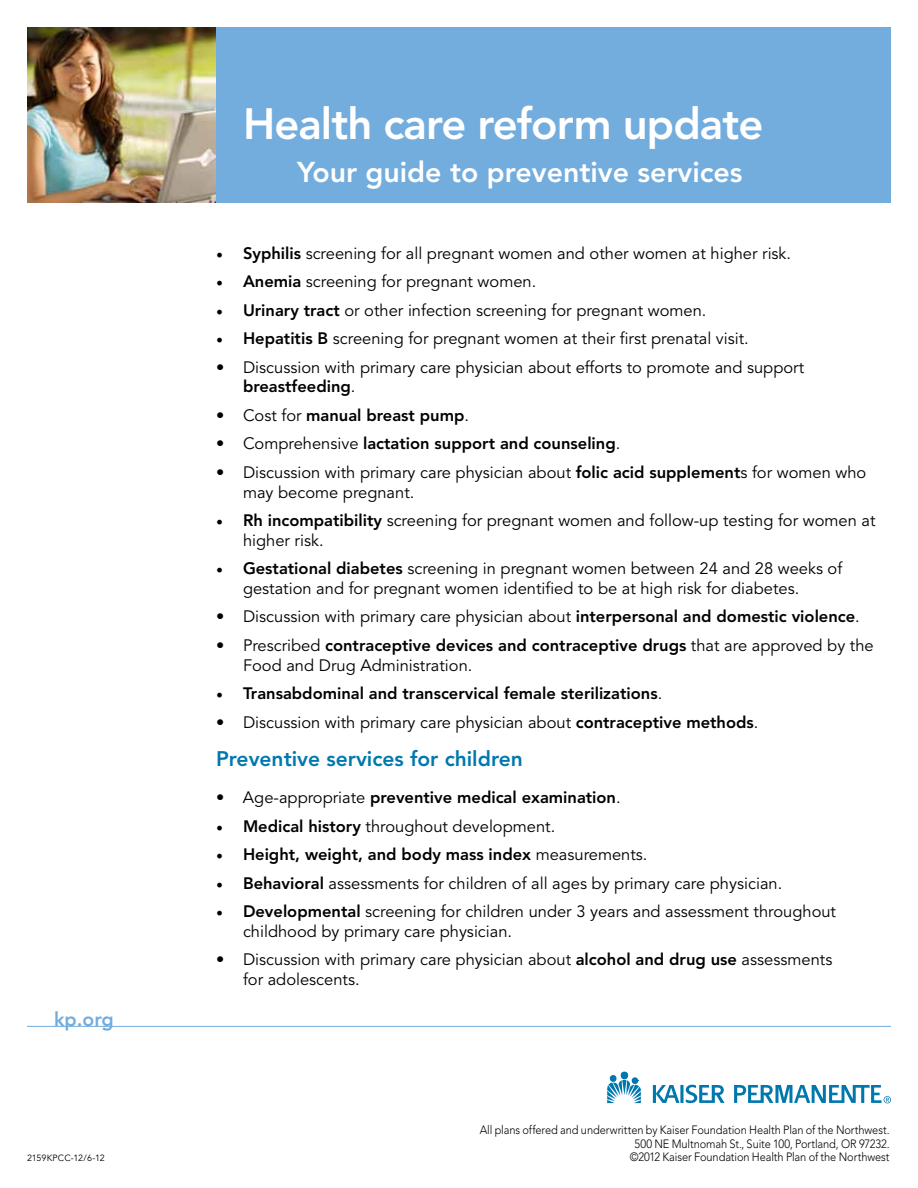
<style>
.page{position:relative;width:918px;height:1188px;background:#fff}
.page>*{position:absolute;margin:0;border:0;box-sizing:border-box;transform-origin:0 0}
.t1{font:800 43.5px "Avenir";letter-spacing:-.02em;color:#fff}
.t2{font:800 28.5px "Avenir";color:#fff}
.t3{font:800 21px "Avenir";color:#0078ae}
.t4{font:800 19.5px "Avenir";color:#72adde}
.t5{font:16.5px/19.8px "Avenir";color:#000}
.t6{font:800 16.5px "Avenir";color:#000}
.t7{font:300 12px/13.5px "Avenir";letter-spacing:-.01em;color:#000;text-align:right;scale:.92 1}
.t8{font:9px "Avenir";letter-spacing:-.005em;color:#000}
.s1{font-family:"Minion Pro";font-size:18px}
.s2{font-weight:800}
.s3{font-weight:400}
.s4{font-family:"Minion Pro";font-weight:400;font-size:18px}
</style>
<div class="page">
<div style="left:27px;top:27px;width:864px;height:175px;background:#72adde"></div>
<img style="left:27px;top:27px;width:189px;height:175px">
<svg style="left:607px;top:1074px;width:34px;height:29px"></svg>
<div style="left:621px;top:1072px;width:7px;height:7px;background:#0078ae;border-radius:50%"></div>
<svg style="left:680px;top:1085px;width:4px;height:18px"></svg>
<svg style="left:653px;top:1085px;width:26px;height:18px"></svg>
<svg style="left:686px;top:1085px;width:39px;height:18px"></svg>
<svg style="left:734px;top:1085px;width:157px;height:18px"></svg>
<hr style="left:27px;top:1026px;width:864px;height:1px;background:#72adde">
<p class="t4" style="left:54px;top:1008px;width:61px">kp.org</p>
<p class="t8" style="left:27px;top:1152px;width:79px">2159KPCC-12/6-12</p>
<h1 class="t1" style="left:243px;top:98px;width:522px">Health care reform update</h1>
<h2 class="t2" style="left:297px;top:155px;width:447px">Your guide to preventive services</h2>
<p class="t5" style="left:216px;top:244px;width:577px"><span class="s1">•</span> <span class="s2">Syphilis</span> screening for all pregnant women and other women at higher risk.</p>
<p class="t5" style="left:216px;top:272px;width:322px"><span class="s1">•</span> <span class="s2">Anemia</span> screening for pregnant women.</p>
<p class="t5" style="left:216px;top:301px;width:492px"><span class="s1">•</span> <span class="s2">Urinary tract</span> or other infection screening for pregnant women.</p>
<p class="t5" style="left:216px;top:329px;width:534px"><span class="s1">•</span> <span class="s2">Hepatitis B</span> screening for pregnant women at their first prenatal visit.</p>
<p class="t5" style="left:243px;top:357px;width:563px;text-indent:-27px">• Discussion with primary care physician about efforts to promote and support <span class="s2">breastfeeding</span>.</p>
<p class="t6" style="left:216px;top:405px;width:255px"><span class="s3">• Cost for</span> manual breast pump<span class="s3">.</span></p>
<p class="t6" style="left:216px;top:434px;width:406px"><span class="s3">• Comprehensive</span> lactation support and counseling<span class="s3">.</span></p>
<p class="t5" style="left:243px;top:463px;width:625px;text-indent:-27px">• Discussion with primary care physician about <span class="s2">folic acid supplement</span>s for women who may become pregnant.</p>
<p class="t5" style="left:243px;top:511px;width:634px;text-indent:-27px"><span class="s1">•</span> <span class="s2">Rh incompatibility</span> screening for pregnant women and follow-up testing for women at higher risk.</p>
<p class="t5" style="left:243px;top:559px;width:601px;text-indent:-27px"><span class="s1">•</span> <span class="s2">Gestational diabetes</span> screening in pregnant women between 24 and 28 weeks of gestation and for pregnant women identified to be at high risk for diabetes.</p>
<p class="t5" style="left:216px;top:607px;width:645px">• Discussion with primary care physician about <span class="s2">interpersonal and domestic violence</span>.</p>
<p class="t5" style="left:243px;top:636px;width:632px;text-indent:-27px">• Prescribed <span class="s2">contraceptive devices and contraceptive drugs</span> that are approved by the<br>Food and Drug Administration.</p>
<p class="t6" style="left:216px;top:684px;width:448px"><span class="s4">•</span> Transabdominal and transcervical female sterilizations<span class="s3">.</span></p>
<p class="t5" style="left:216px;top:712px;width:544px">• Discussion with primary care physician about <span class="s2">contraceptive methods</span>.</p>
<p class="t3" style="left:216px;top:747px;width:308px">Preventive services for children</p>
<p class="t6" style="left:216px;top:788px;width:406px"><span class="s3">• Age-appropriate</span> preventive medical examination<span class="s3">.</span></p>
<p class="t5" style="left:216px;top:817px;width:341px"><span class="s1">•</span> <span class="s2">Medical history</span> throughout development.</p>
<p class="t6" style="left:216px;top:845px;width:433px"><span class="s4">•</span> Height, weight, and body mass index <span class="s3">measurements.</span></p>
<p class="t5" style="left:216px;top:874px;width:568px"><span class="s1">•</span> <span class="s2">Behavioral</span> assessments for children of all ages by primary care physician.</p>
<p class="t5" style="left:243px;top:902px;width:595px;text-indent:-27px"><span class="s1">•</span> <span class="s2">Developmental</span> screening for children under 3 years and assessment throughout childhood by primary care physician.</p>
<p class="t5" style="left:243px;top:950px;width:591px;text-indent:-27px">• Discussion with primary care physician about <span class="s2">alcohol and drug use</span> assessments for adolescents.</p>
<p class="t7" style="left:480px;top:1123px;width:447px">All plans offered and underwritten by Kaiser Foundation Health Plan of the Northwest.<br>500 NE Multnomah St., Suite 100, Portland, OR 97232.<br>©2012 Kaiser Foundation Health Plan of the Northwest</p>
</div>
